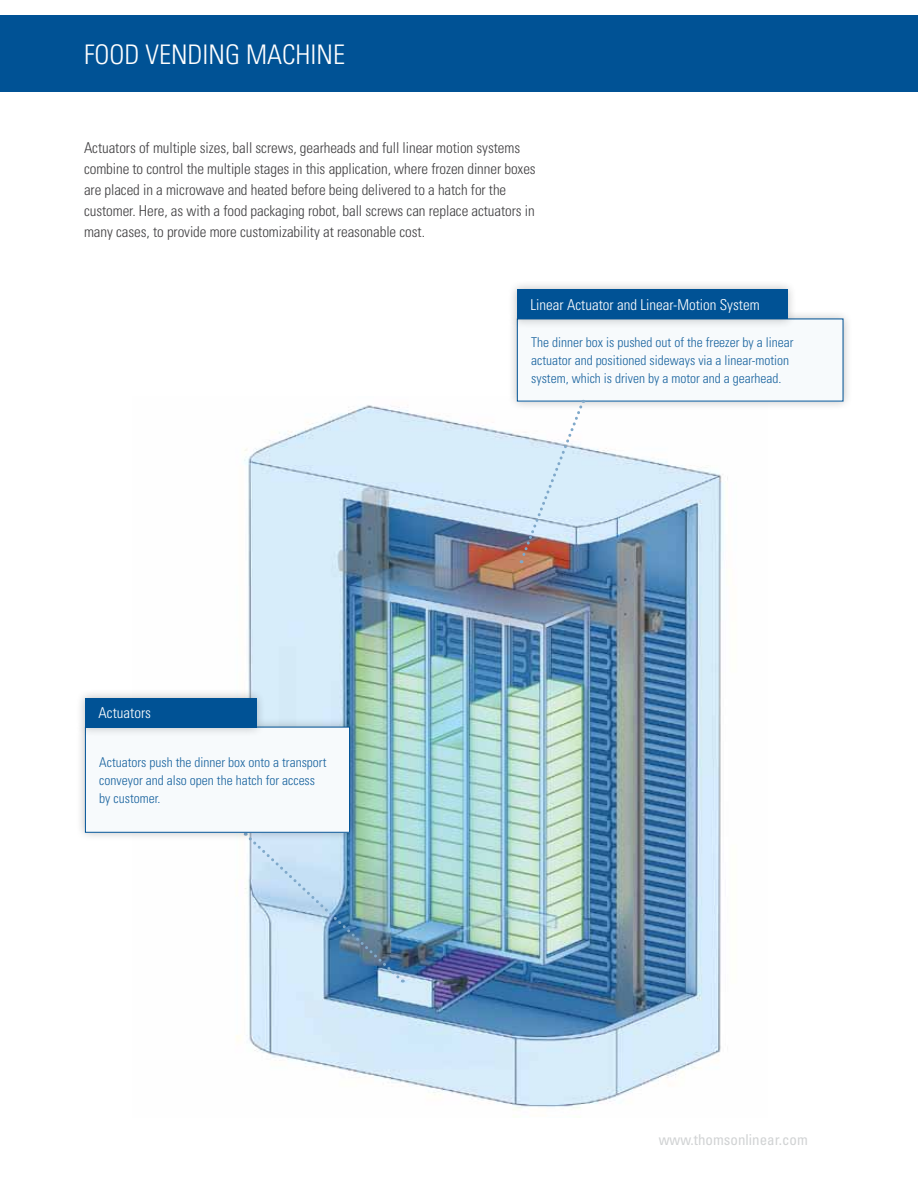
<style>
.page{position:relative;width:918px;height:1188px;background:#fff}
.page>*{position:absolute;margin:0;border:0;box-sizing:border-box;transform-origin:0 0}
.t1{font:300 condensed 27px "Univers";color:#fff}
.t2{font:300 condensed 15px/21px "Univers";letter-spacing:-.005em;color:#414042}
.t3{font:300 condensed 15px "Univers";color:#fff}
.t4{font:condensed 15px "Univers";color:#d1d3d4}
.t5{font:300 condensed 13.5px/18px "Univers";color:#1a649f}
</style>
<div class="page">
<img style="left:236px;top:405px;width:492px;height:705px">
<div style="left:0;top:15px;width:918px;height:77px;background:#005295"></div>
<img style="left:243px;top:832px;width:160px;height:151px">
<div style="left:507px;top:309px;width:346px;height:102px;background:#000;opacity:.25"></div>
<div style="left:517px;top:319px;width:326px;height:82px;background:#f7fafc"></div>
<div style="left:507px;top:280px;width:291px;height:49px;background:#000;opacity:.25"></div>
<div style="left:517px;top:290px;width:271px;height:29px;background:#005295"></div>
<div style="left:75px;top:717px;width:285px;height:125px;background:#000;opacity:.25"></div>
<div style="left:85px;top:727px;width:265px;height:105px;background:#f7fafc"></div>
<div style="left:85px;top:727px;width:265px;height:106px;border:1px solid #005295"></div>
<div style="left:75px;top:688px;width:191px;height:49px;background:#000;opacity:.25"></div>
<div style="left:85px;top:698px;width:171px;height:29px;background:#005295"></div>
<svg style="left:518px;top:400px;width:67px;height:163px"></svg>
<h1 class="t1" style="left:84px;top:38px;width:263px">FOOD VENDING MACHINE</h1>
<p class="t2" style="left:84px;top:137px;width:453px">Actuators of multiple sizes, ball screws, gearheads and full linear motion systems combine to control the multiple stages in this application, where frozen dinner boxes are placed in a microwave and heated before being delivered to a hatch for the customer. Here, as with a food packaging robot, ball screws can replace actuators in many cases, to provide more customizability at reasonable cost.</p>
<p class="t3" style="left:530px;top:296px;width:231px">Linear Actuator and Linear-Motion System</p>
<p class="t3" style="left:99px;top:704px;width:54px">Actuators</p>
<p class="t5" style="left:99px;top:753px;width:229px">Actuators push the dinner box onto a transport conveyor and also open the hatch for access by customer.</p>
<p class="t5" style="left:531px;top:333px;width:264px">The dinner box is pushed out of the freezer by a linear actuator and positioned sideways via a linear-motion system, which is driven by a motor and a gearhead.</p>
<p class="t4" style="left:659px;top:1130px;width:151px">www.thomsonlinear.com</p>
</div>
